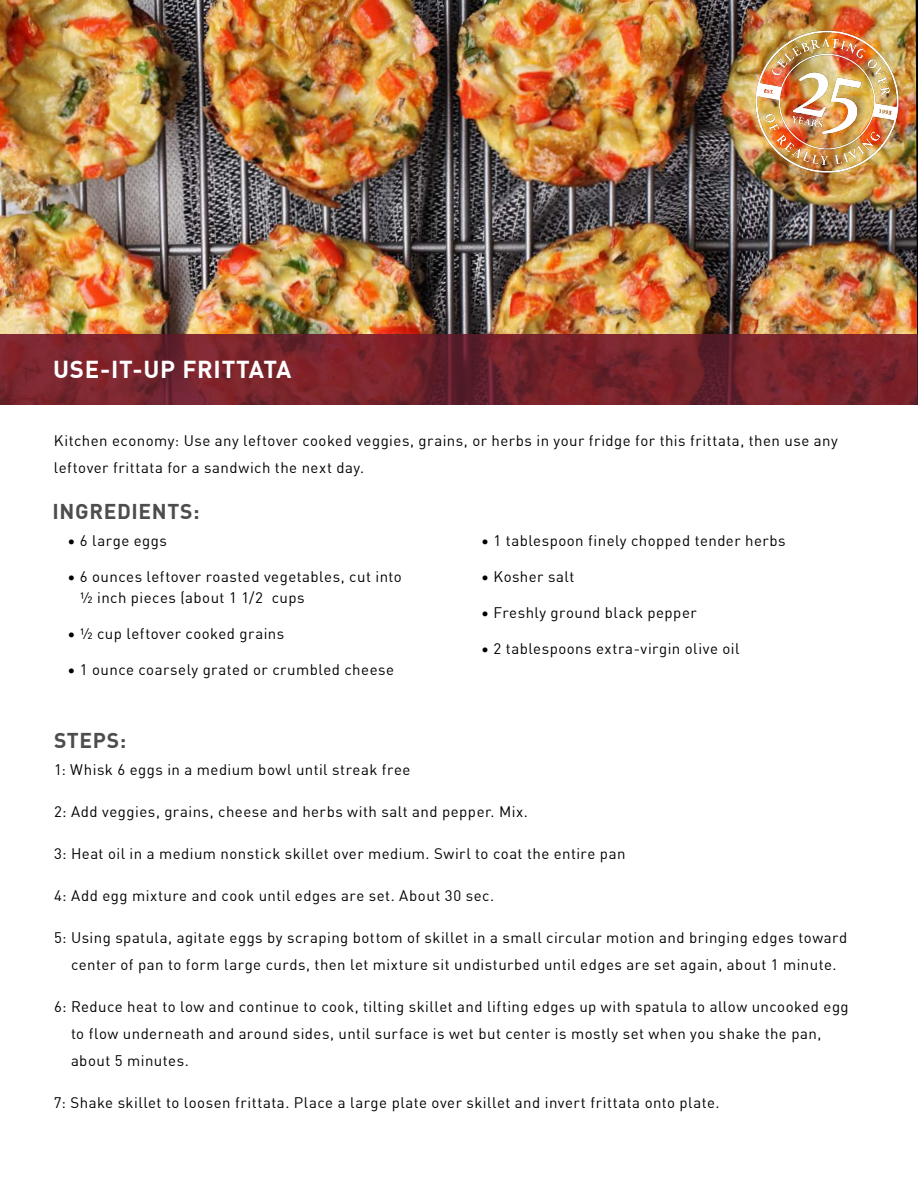
<style>
.page{position:relative;width:918px;height:1188px;background:#fff}
.page>*{position:absolute;margin:0;border:0;box-sizing:border-box;transform-origin:0 0}
.t1{font:700 24px "DIN Offc";letter-spacing:.03em;color:#fff}
.SUBHEAD_LARGER{font:700 21px "DIN Offc";letter-spacing:.03em;color:#4d4d4d}
.SUBHEAD_LARGER-2{font:15px/27px "DIN Offc";letter-spacing:.03em;color:#000}
</style>
<div class="page">
<img style="left:0;top:0;width:917px;height:334px">
<svg style="left:0;top:334px;width:918px;height:71px;fill:#7a232b"></svg>
<img style="left:753px;top:29px;width:147px;height:146px">
<p class="t1" style="left:53px;top:354px;width:240px">USE-IT-UP FRITTATA</p>
<p class="SUBHEAD_LARGER-2" style="left:54px;top:428px;width:785px">Kitchen economy: Use any leftover cooked veggies, grains, or herbs in your fridge for this frittata, then use any leftover frittata for a sandwich the next day.</p>
<p class="SUBHEAD_LARGER" style="left:52px;top:498px;width:149px">INGREDIENTS:</p>
<p class="SUBHEAD_LARGER-2" style="left:67px;top:527px;width:101px">• 6 large eggs</p>
<p class="SUBHEAD_LARGER-2" style="left:80px;top:566px;width:323px;line-height:21px;text-indent:-12px">• 6 ounces leftover roasted vegetables, cut into ½ inch pieces (about 1 1/2 cups</p>
<p class="SUBHEAD_LARGER-2" style="left:67px;top:620px;width:218px">• ½ cup leftover cooked grains</p>
<p class="SUBHEAD_LARGER-2" style="left:67px;top:656px;width:328px">• 1 ounce coarsely grated or crumbled cheese</p>
<p class="SUBHEAD_LARGER-2" style="left:481px;top:527px;width:306px">• 1 tablespoon finely chopped tender herbs</p>
<p class="SUBHEAD_LARGER-2" style="left:481px;top:563px;width:95px">• Kosher salt</p>
<p class="SUBHEAD_LARGER-2" style="left:481px;top:599px;width:217px">• Freshly ground black pepper</p>
<p class="SUBHEAD_LARGER-2" style="left:481px;top:635px;width:260px">• 2 tablespoons extra-virgin olive oil</p>
<p class="SUBHEAD_LARGER" style="left:54px;top:727px;width:74px">STEPS:</p>
<p class="SUBHEAD_LARGER-2" style="left:54px;top:756px;width:358px">1: Whisk 6 eggs in a medium bowl until streak free</p>
<p class="SUBHEAD_LARGER-2" style="left:54px;top:798px;width:476px">2: Add veggies, grains, cheese and herbs with salt and pepper. Mix.</p>
<p class="SUBHEAD_LARGER-2" style="left:54px;top:840px;width:573px">3: Heat oil in a medium nonstick skillet over medium. Swirl to coat the entire pan</p>
<p class="SUBHEAD_LARGER-2" style="left:54px;top:882px;width:442px">4: Add egg mixture and cook until edges are set. About 30 sec.</p>
<p class="SUBHEAD_LARGER-2" style="left:54px;top:924px;width:795px;text-align:center">5: Using spatula, agitate eggs by scraping bottom of skillet in a small circular motion and bringing edges toward center of pan to form large curds, then let mixture sit undisturbed until edges are set again, about 1 minute.</p>
<p class="SUBHEAD_LARGER-2" style="left:71px;top:993px;width:779px;text-indent:-17px">6: Reduce heat to low and continue to cook, tilting skillet and lifting edges up with spatula to allow uncooked egg to flow underneath and around sides, until surface is wet but center is mostly set when you shake the pan, about 5 minutes.</p>
<p class="SUBHEAD_LARGER-2" style="left:54px;top:1089px;width:667px">7: Shake skillet to loosen frittata. Place a large plate over skillet and invert frittata onto plate.</p>
</div>
